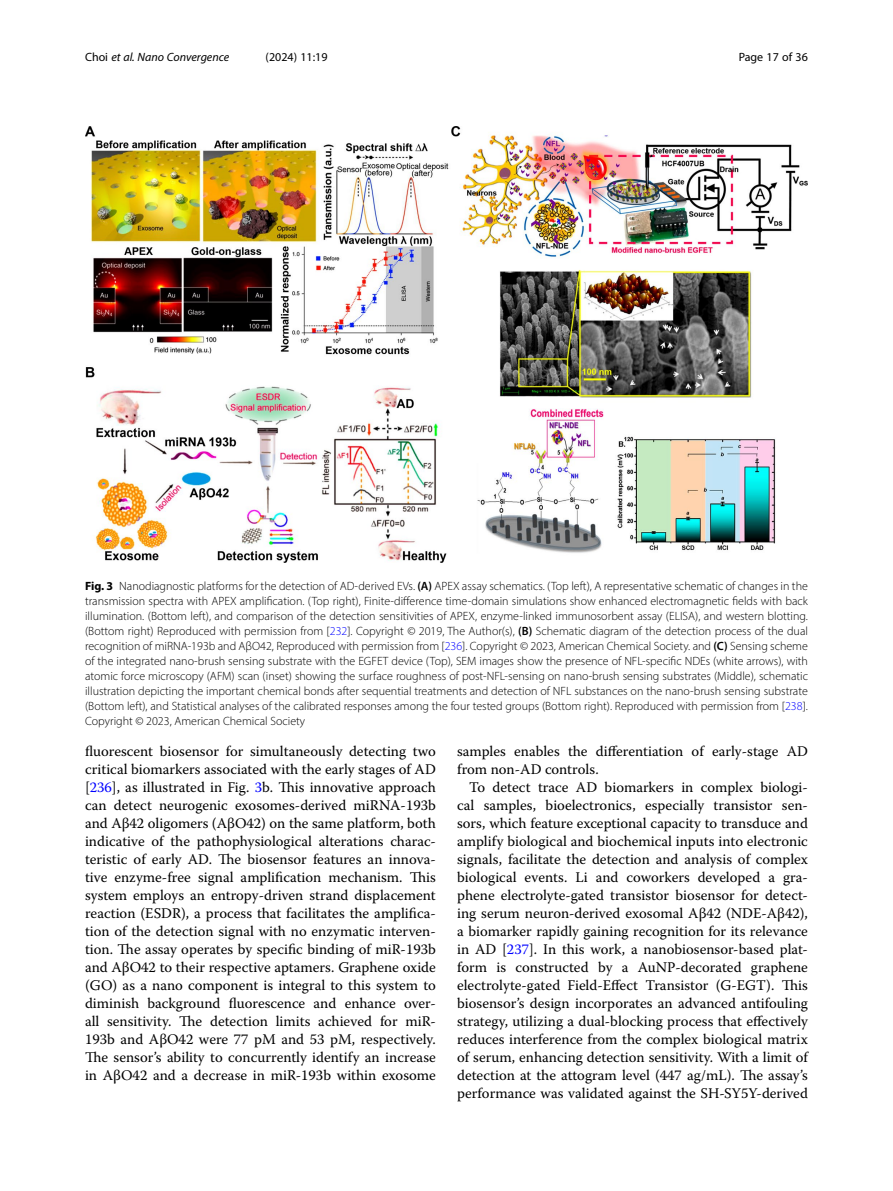
<style>
.page{position:relative;width:893px;height:1191px;background:#fff}
.page>*{position:absolute;margin:0;border:0;box-sizing:border-box;transform-origin:0 0}
.Body_Text_Indent{font:14.7px/18px "Warnock Pro";color:#000;text-align:justify}
.Figure_Caption{font:300 12px/15px "Myriad Pro";color:#000;text-align:justify}
.t1{font:italic 12px "Myriad Pro";color:#000}
.t2{font:12px "Myriad Pro";color:#000}
.s1{font-style:normal}
.s2{font-weight:700}
.s3{font-weight:600}
.s4{color:#00f}
</style>
<div class="page">
<img style="left:85px;top:126px;width:723px;height:437px">
<p class="t1" style="left:85px;top:50px;width:146px"><span class="s1">Choi</span> et al. Nano Convergence</p>
<p class="t2" style="left:266px;top:50px;width:63px">(2024) 11:19</p>
<p class="t2" style="left:739px;top:50px;width:71px">Page 17 of 36</p>
<p class="Figure_Caption" style="left:85px;top:578px;width:724px"><span class="s2">Fig. 3</span> Nanodiagnostic platforms for the detection of AD-derived EVs. <span class="s3">(A)</span> APEX assay schematics. (Top left), A representative schematic of changes in the transmission spectra with APEX amplification. (Top right), Finite-difference time-domain simulations show enhanced electromagnetic fields with back illumination. (Bottom left), and comparison of the detection sensitivities of APEX, enzyme-linked immunosorbent assay (ELISA), and western blotting. (Bottom right) Reproduced with permission from [<span class="s4">232</span>]. Copyright © 2019, The Author(s), <span class="s3">(B)</span> Schematic diagram of the detection process of the dual recognition of miRNA-193b and AβO42, Reproduced with permission from [<span class="s4">236</span>]. Copyright © 2023, American Chemical Society. and <span class="s3">(C)</span> Sensing scheme of the integrated nano-brush sensing substrate with the EGFET device (Top), SEM images show the presence of NFL-specific NDEs (white arrows), with atomic force microscopy (AFM) scan (inset) showing the surface roughness of post-NFL-sensing on nano-brush sensing substrates (Middle), schematic illustration depicting the important chemical bonds after sequential treatments and detection of NFL substances on the nano-brush sensing substrate (Bottom left), and Statistical analyses of the calibrated responses among the four tested groups (Bottom right). Reproduced with permission from [<span class="s4">238</span>].<br>Copyright © 2023, American Chemical Society</p>
<p class="Body_Text_Indent" style="left:85px;top:742px;width:352px">fluorescent biosensor for simultaneously detecting two critical biomarkers associated with the early stages of AD [<span class="s4">236</span>], as illustrated in Fig. <span class="s4">3</span>b. This innovative approach can detect neurogenic exosomes-derived miRNA-193b and Aβ42 oligomers (AβO42) on the same platform, both indicative of the pathophysiological alterations charac&shy;teristic of early AD. The biosensor features an innova&shy;tive enzyme-free signal amplification mechanism. This system employs an entropy-driven strand displacement reaction (ESDR), a process that facilitates the amplifica&shy;tion of the detection signal with no enzymatic interven&shy;tion. The assay operates by specific binding of miR-193b and AβO42 to their respective aptamers. Graphene oxide (GO) as a nano component is integral to this system to diminish background fluorescence and enhance over&shy;all sensitivity. The detection limits achieved for miR-193b and AβO42 were 77 pM and 53 pM, respectively.<br>The sensor’s ability to concurrently identify an increase in AβO42 and a decrease in miR-193b within exosome</p>
<p class="Body_Text_Indent" style="left:457px;top:742px;width:352px">samples enables the differentiation of early-stage AD from non-AD controls.</p>
<p class="Body_Text_Indent" style="left:457px;top:778px;width:352px;text-indent:12px">To detect trace AD biomarkers in complex biologi&shy;cal samples, bioelectronics, especially transistor sen&shy;sors, which feature exceptional capacity to transduce and amplify biological and biochemical inputs into electronic signals, facilitate the detection and analysis of complex biological events. Li and coworkers developed a gra&shy;phene electrolyte-gated transistor biosensor for detect&shy;ing serum neuron-derived exosomal Aβ42 (NDE-Aβ42), a biomarker rapidly gaining recognition for its relevance in AD [<span class="s4">237</span>]. In this work, a nanobiosensor-based plat&shy;form is constructed by a AuNP-decorated graphene electrolyte-gated Field-Effect Transistor (G-EGT). This biosensor’s design incorporates an advanced antifouling strategy, utilizing a dual-blocking process that effectively reduces interference from the complex biological matrix of serum, enhancing detection sensitivity. With a limit of detection at the attogram level (447 ag/mL). The assay’s performance was validated against the SH-SY5Y-derived</p>
</div>
